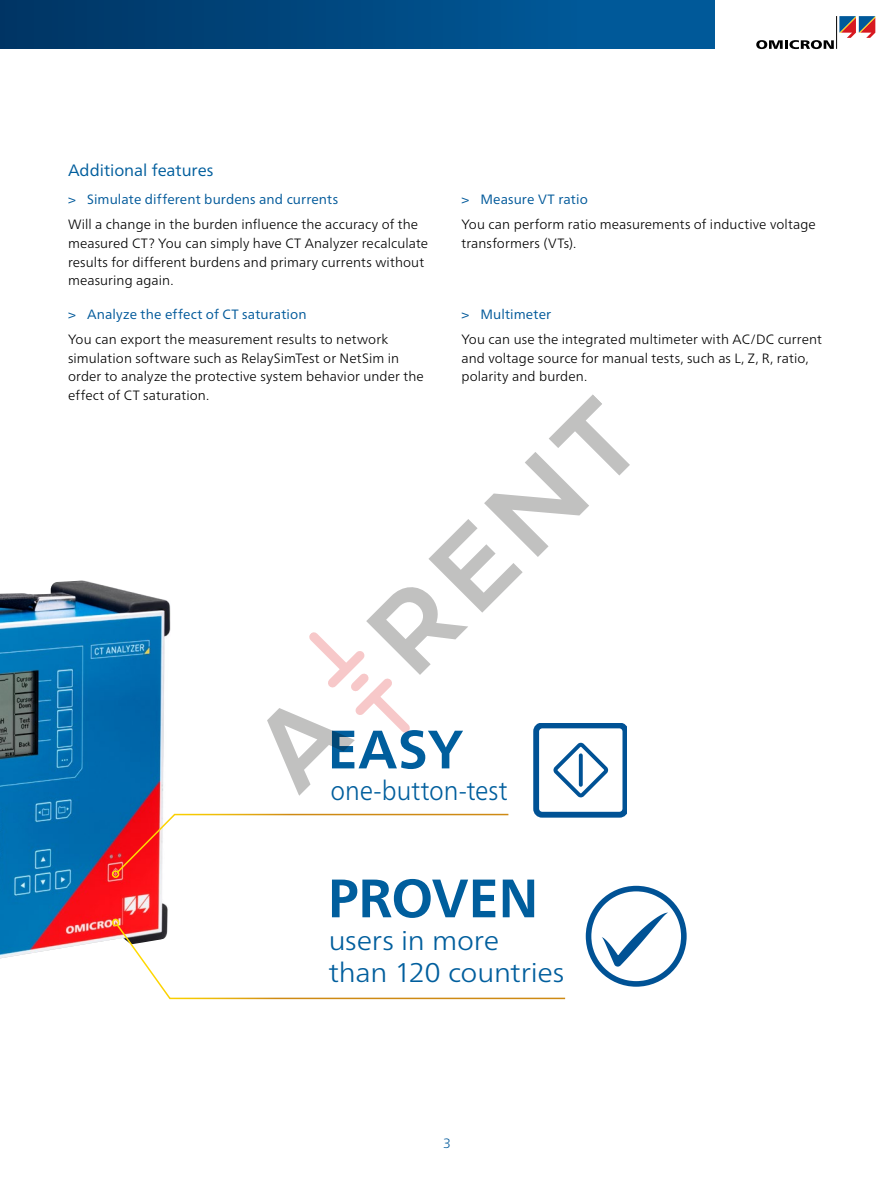
<style>
.page{position:relative;width:893px;height:1191px;background:#fff}
.page>*{position:absolute;margin:0;border:0;box-sizing:border-box;transform-origin:0 0}
.t1{font:700 54px "Frutiger Neue LTW1 G";letter-spacing:-.005em;color:#005e9d}
.t2{font:300 27px/32.4px "Frutiger Neue LTW1 G";letter-spacing:-.01em;color:#005e9d;scale:1.06 1}
.t3{font:300 27px "Frutiger Neue LTW1 G";letter-spacing:-.01em;color:#005e9d;scale:.92 1}
.t4{font:16.5px "Frutiger Neue LTW1 G";letter-spacing:-.005em;color:#005e9d}
.t5{font:300 13.5px/18.8px "Frutiger Neue LTW1 G";letter-spacing:.005em;color:#000}
.t6{font:13.5px "Frutiger Neue LTW1 G";letter-spacing:.005em;color:#00599a}
.t7{font:300 13.5px "Frutiger Neue LTW1 G";color:#00599a}
</style>
<div class="page">
<div style="left:0;top:0;width:714px;height:49px;background:linear-gradient(to right,#003564,#005ea0)"></div>
<svg style="left:756px;top:16px;width:119px;height:33px"></svg>
<img style="left:0;top:580px;width:168px;height:378px">
<div style="left:112px;top:870px;width:7px;height:8px;border:2px solid #fff;border-radius:50%"></div>
<svg style="left:586px;top:885px;width:101px;height:101px"></svg>
<svg style="left:115px;top:923px;width:451px;height:77px"></svg>
<div style="left:112px;top:918px;width:7px;height:8px;border:2px solid #fff;border-radius:50%"></div>
<svg style="left:116px;top:394px;width:514px;height:480px"></svg>
<p class="t4" style="left:68px;top:160px;width:147px">Additional features</p>
<p class="t6" style="left:68px;top:191px;width:272px">&gt; Simulate different burdens and currents</p>
<p class="t5" style="left:68px;top:215px;width:362px">Will a change in the burden influence the accuracy of the measured CT? You can simply have CT Analyzer recalculate results for different burdens and primary currents without measuring again.</p>
<p class="t6" style="left:68px;top:306px;width:240px">&gt; Analyze the effect of CT saturation</p>
<p class="t5" style="left:68px;top:330px;width:357px">You can export the measurement results to network simulation software such as RelaySimTest or NetSim in order to analyze the protective system behavior under the effect of CT saturation.</p>
<p class="t6" style="left:461px;top:191px;width:128px">&gt; Measure VT ratio</p>
<p class="t5" style="left:461px;top:215px;width:356px">You can perform ratio measurements of inductive voltage transformers (VTs).</p>
<p class="t6" style="left:461px;top:306px;width:91px">&gt; Multimeter</p>
<p class="t5" style="left:461px;top:330px;width:362px">You can use the integrated multimeter with AC/DC current and voltage source for manual tests, such as L, Z, R, ratio, polarity and burden.</p>
<h1 class="t1" style="left:327px;top:717px;width:137px">EASY</h1>
<h2 class="t3" style="left:331px;top:774px;width:194px">one-button-test</h2>
<h1 class="t1" style="left:327px;top:866px;width:213px">PROVEN</h1>
<h2 class="t2" style="left:329px;top:924px;width:224px">users in more than 120 countries</h2>
<p class="t7" style="left:443px;top:1135px;width:9px">3</p>
</div>
